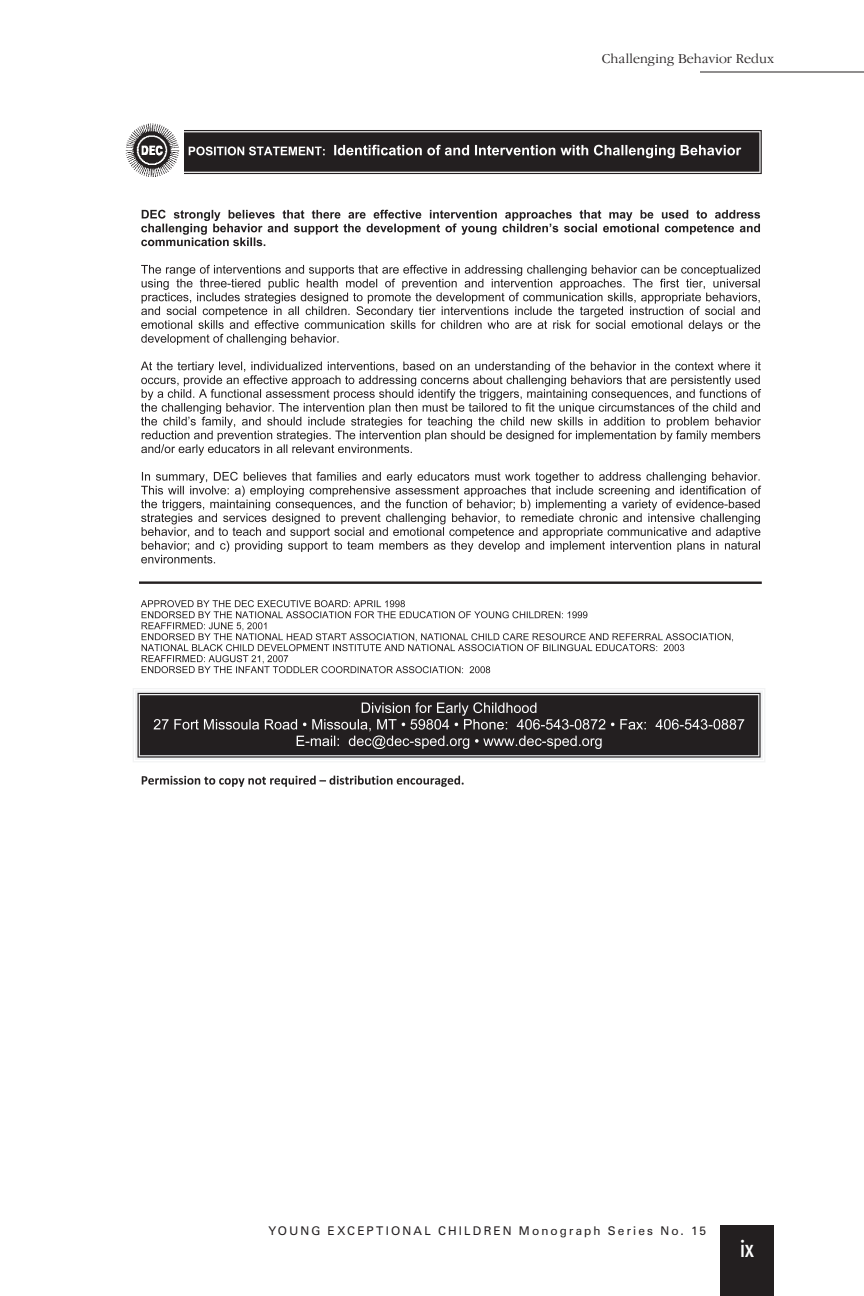
<style>
.page{position:relative;width:864px;height:1296px;background:#fff}
.page>*{position:absolute;margin:0;border:0;box-sizing:border-box;transform-origin:0 0}
.t1{font:condensed 24px "Futura Std";color:#fff}
.t2{font:300 14px "Garamond IT Cby BT";letter-spacing:.01em;color:#231f20}
.t3{font:12px "Zurich BT";letter-spacing:.18em;color:#231f20}
</style>
<div class="page">
<hr style="left:700px;top:71px;width:164px;height:1px;background:#231f20">
<div style="left:721px;top:1225px;width:53px;height:71px;background:#231f20"></div>
<svg style="left:184px;top:130px;width:578px;height:44px;background:#423e3f"></svg>
<img style="left:126px;top:123px;width:53px;height:27px">
<svg style="left:125px;top:150px;width:55px;height:27px"></svg>
<svg style="left:141px;top:210px;width:619px;height:36px"></svg>
<svg style="left:141px;top:265px;width:619px;height:80px"></svg>
<svg style="left:141px;top:361px;width:620px;height:95px"></svg>
<svg style="left:141px;top:472px;width:620px;height:92px"></svg>
<svg style="left:141px;top:600px;width:592px;height:73px"></svg>
<svg style="left:142px;top:776px;width:322px;height:11px"></svg>
<svg style="left:133px;top:688px;width:632px;height:74px"></svg>
<svg style="left:154px;top:702px;width:590px;height:47px;background:#3c3839"></svg>
<hr style="left:139px;top:581px;width:623px;height:3px;background:#231f20">
<p class="t2" style="left:602px;top:50px;width:174px">Challenging Behavior Redux</p>
<p class="t3" style="left:268px;top:1223px;width:439px">YOUNG EXCEPTIONAL CHILDREN Monograph Series No. 15</p>
<h1 class="t1" style="left:741px;top:1234px;width:15px">ix</h1>
</div>
